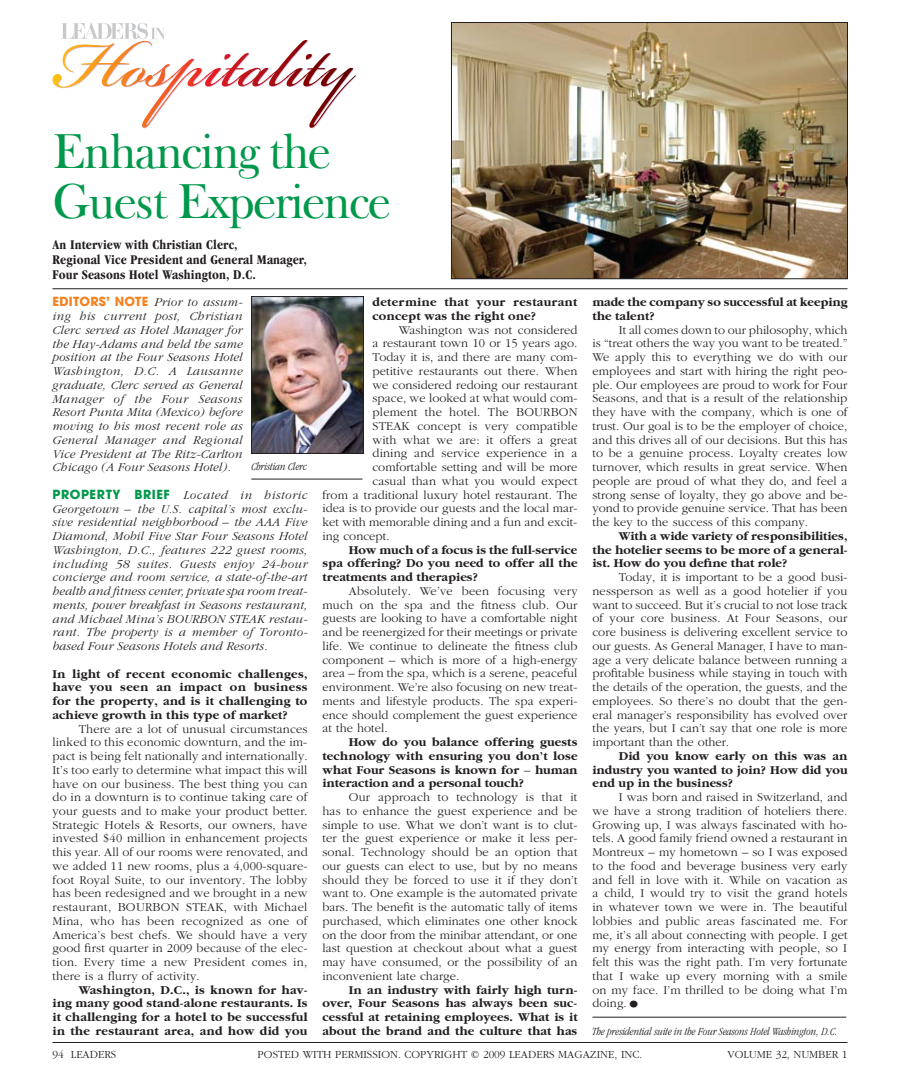
<style>
.page{position:relative;width:900px;height:1080px;background:#fff}
.page>*{position:absolute;margin:0;border:0;box-sizing:border-box;transform-origin:0 0}
.t1{font:50px/50px "Frys Baskerville BT";letter-spacing:-.04em;color:#00984a}
.t2{font:700 condensed 13.75px/15px "Garamond";letter-spacing:.01em;color:#231f20}
.t3{font:300 12.5px/13.8px "Garamond";letter-spacing:.01em;color:#231f20;text-align:justify}
.t4{font:700 12.5px/13.8px "Garamond";letter-spacing:.005em;color:#231f20;text-align:justify}
.t5{font:italic 300 12.5px/13.8px "Garamond";letter-spacing:.015em;color:#231f20;text-align:justify}
.t6{font:700 12.5px/13.8px "Garamond";letter-spacing:.03em;color:#231f20}
.t7{font:300 11.25px "Garamond";color:#231f20}
.t8{font:italic 300 condensed 11.25px "Garamond";color:#231f20}
.s1{font-family:"Avant Garde";font-weight:700;font-style:normal;color:#f58220}
.s2{font-family:"Avant Garde";font-weight:700;font-style:normal;color:#00984a}
.s3{font-weight:300}
.s4{font-size:22.5px}
</style>
<div class="page">
<svg style="left:52px;top:22px;width:304px;height:106px"></svg>
<img style="left:253px;top:298px;width:109px;height:154px">
<div style="left:251px;top:296px;width:113px;height:158px;border:1px solid #231f20"></div>
<hr style="left:251px;top:479px;width:111px;height:1px;background:#231f20">
<hr style="left:52px;top:288px;width:796px;height:1px;background:#231f20">
<hr style="left:592px;top:1017px;width:254px;height:1px;background:#231f20">
<img style="left:453px;top:24px;width:393px;height:253px">
<div style="left:451px;top:22px;width:397px;height:257px;border:1px solid #231f20"></div>
<hr style="left:52px;top:1042px;width:796px;height:1px;background:#231f20">
<h1 class="t1" style="left:52px;top:124px;width:340px">Enhancing the<br>Guest Experience</h1>
<p class="t2" style="left:52px;top:237px;width:256px">An Interview with Christian Clerc,<br>Regional Vice President and General Manager,<br>Four Seasons Hotel Washington, D.C.</p>
<p class="t5" style="left:52px;top:296px;width:192px"><span class="s1">EDITORS’ NOTE</span> Prior to assum&shy;ing his current post, Christian Clerc served as Hotel Manager for the Hay-Adams and held the same position at the Four Seasons Hotel Washington, D.C. A Lausanne graduate, Clerc served as General Manager of the Four Seasons Resort Punta Mita (Mexico) before moving to his most recent role as General Manager and Regional Vice President at The Ritz-Carlton Chicago (A Four Seasons Hotel).</p>
<p class="t5" style="left:52px;top:488px;width:257px"><span class="s2">PROPERTY BRIEF</span> Located in historic Georgetown – the U.S. capital’s most exclu&shy;sive residential neighborhood – the AAA Five Diamond, Mobil Five Star Four Seasons Hotel Washington, D.C., features 222 guest rooms, including 58 suites. Guests enjoy 24-hour concierge and room service, a state-of-the-art health and fitness center, private spa room treat&shy;ments, power breakfast in Seasons restaurant, and Michael Mina’s BOURBON STEAK restau&shy;rant. The property is a member of Toronto&shy;based Four Seasons Hotels and Resorts.</p>
<p class="t4" style="left:52px;top:667px;width:257px">In light of recent economic challenges, have you seen an impact on business for the property, and is it challenging to achieve growth in this type of market?</p>
<p class="t3" style="left:52px;top:722px;width:257px;text-indent:26px">there are a lot of unusual circumstances linked to this economic downturn, and the im&shy;pact is being felt nationally and internationally. it’s too early to determine what impact this will have on our business. the best thing you can do in a downturn is to continue taking care of your guests and to make your product better. strategic hotels &amp; resorts, our owners, have invested $40 million in enhancement projects this year. all of our rooms were renovated, and we added 11 new rooms, plus a 4,000-square&shy;foot royal suite, to our inventory. the lobby has been redesigned and we brought in a new restaurant, bourbon steaK, with michael mina, who has been recognized as one of america’s best chefs. we should have a very good first quarter in 2009 because of the elec&shy;tion. every time a new president comes in, there is a flurry of activity.</p>
<p class="t4" style="left:52px;top:983px;width:257px;text-indent:26px">Washington, D.C., is known for hav&shy;ing many good stand-alone restaurants. Is it challenging for a hotel to be successful in the restaurant area, and how did you</p>
<p class="t8" style="left:251px;top:460px;width:57px">Christian Clerc</p>
<p class="t6" style="left:372px;top:296px;width:206px">determine that your restaurant concept was the right one?</p>
<p class="t3" style="left:399px;top:323px;width:180px">washington was not considered</p>
<p class="t3" style="left:372px;top:337px;width:206px">a restaurant town 10 or 15 years ago.</p>
<p class="t3" style="left:372px;top:351px;width:207px">today it is, and there are many com-</p>
<p class="t3" style="left:372px;top:364px;width:206px">petitive restaurants out there. when</p>
<p class="t3" style="left:372px;top:378px;width:207px">we considered redoing our restaurant</p>
<p class="t3" style="left:372px;top:392px;width:206px">space, we looked at what would com-</p>
<p class="t3" style="left:372px;top:406px;width:207px">plement the hotel. the bourbon</p>
<p class="t3" style="left:372px;top:419px;width:207px">steaK concept is very compatible</p>
<p class="t3" style="left:372px;top:433px;width:206px">with what we are: it offers a great</p>
<p class="t3" style="left:372px;top:447px;width:206px">dining and service experience in a</p>
<p class="t3" style="left:372px;top:461px;width:206px">comfortable setting and will be more</p>
<p class="t3" style="left:372px;top:474px;width:207px">casual than what you would expect</p>
<p class="t3" style="left:322px;top:488px;width:257px">from a traditional luxury hotel restaurant. the</p>
<p class="t3" style="left:322px;top:502px;width:256px">idea is to provide our guests and the local mar-</p>
<p class="t3" style="left:322px;top:516px;width:256px">ket with memorable dining and a fun and excit-</p>
<p class="t3" style="left:322px;top:529px;width:69px">ing concept.</p>
<p class="t4" style="left:322px;top:543px;width:257px;text-indent:26px">How much of a focus is the full-service spa offering? Do you need to offer all the treatments and therapies?</p>
<p class="t3" style="left:322px;top:584px;width:257px;text-indent:26px">absolutely. we’ve been focusing very much on the spa and the fitness club. our guests are looking to have a comfortable night and be reenergized for their meetings or private life. we continue to delineate the fitness club component – which is more of a high-energy area – from the spa, which is a serene, peaceful environment. we’re also focusing on new treat&shy;ments and lifestyle products. the spa experi&shy;ence should complement the guest experience at the hotel.</p>
<p class="t4" style="left:322px;top:736px;width:257px;text-indent:26px">How do you balance offering guests technology with ensuring you don’t lose what Four Seasons is known for <span class="s3">–</span> human interaction and a personal touch?</p>
<p class="t3" style="left:323px;top:791px;width:257px;text-indent:26px">our approach to technology is that it has to enhance the guest experience and be simple to use. what we don’t want is to clut&shy;ter the guest experience or make it less per&shy;sonal. technology should be an option that our guests can elect to use, but by no means should they be forced to use it if they don’t want to. one example is the automated private bars. the benefit is the automatic tally of items purchased, which eliminates one other knock on the door from the minibar attendant, or one last question at checkout about what a guest may have consumed, or the possibility of an inconvenient late charge.</p>
<p class="t4" style="left:323px;top:983px;width:257px;text-indent:26px">In an industry with fairly high turn&shy;over, Four Seasons has always been suc&shy;cessful at retaining employees. What is it about the brand and the culture that has</p>
<p class="t4" style="left:593px;top:296px;width:257px">made the company so successful at keeping the talent?</p>
<p class="t3" style="left:593px;top:323px;width:257px;text-indent:26px">it all comes down to our philosophy, which is “treat others the way you want to be treated.” we apply this to everything we do with our employees and start with hiring the right peo&shy;ple. our employees are proud to work for Four seasons, and that is a result of the relationship they have with the company, which is one of trust. our goal is to be the employer of choice, and this drives all of our decisions. but this has to be a genuine process. Loyalty creates low turnover, which results in great service. when people are proud of what they do, and feel a strong sense of loyalty, they go above and be&shy;yond to provide genuine service. that has been the key to the success of this company.</p>
<p class="t4" style="left:593px;top:529px;width:257px;text-indent:26px">With a wide variety of responsibilities, the hotelier seems to be more of a general&shy;ist. How do you define that role?</p>
<p class="t3" style="left:593px;top:571px;width:257px;text-indent:26px">today, it is important to be a good busi&shy;nessperson as well as a good hotelier if you want to succeed. but it’s crucial to not lose track of your core business. at Four seasons, our core business is delivering excellent service to our guests. as general manager, i have to man&shy;age a very delicate balance between running a profitable business while staying in touch with the details of the operation, the guests, and the employees. so there’s no doubt that the gen&shy;eral manager’s responsibility has evolved over the years, but i can’t say that one role is more important than the other.</p>
<p class="t4" style="left:593px;top:749px;width:257px;text-indent:26px">Did you know early on this was an industry you wanted to join? How did you end up in the business?</p>
<p class="t3" style="left:593px;top:791px;width:257px;text-indent:26px">i was born and raised in switzerland, and we have a strong tradition of hoteliers there. growing up, i was always fascinated with ho&shy;tels. a good family friend owned a restaurant in montreux – my hometown – so i was exposed to the food and beverage business very early and fell in love with it. while on vacation as a child, i would try to visit the grand hotels in whatever town we were in. the beautiful lobbies and public areas fascinated me. For me, it’s all about connecting with people. i get my energy from interacting with people, so i felt this was the right path. i’m very fortunate that i wake up every morning with a smile on my face. i’m thrilled to be doing what i’m doing.<span class="s4">•</span></p>
<p class="t8" style="left:592px;top:1025px;width:247px">The presidential suite in the Four Seasons Hotel Washington, D.C.</p>
<p class="t7" style="left:52px;top:1048px;width:65px">94 Leaders</p>
<p class="t7" style="left:258px;top:1048px;width:386px">posted with permission. copyright © 2009 leaders magazine, inc.</p>
<p class="t7" style="left:728px;top:1048px;width:121px">volume 32, number 1</p>
</div>
